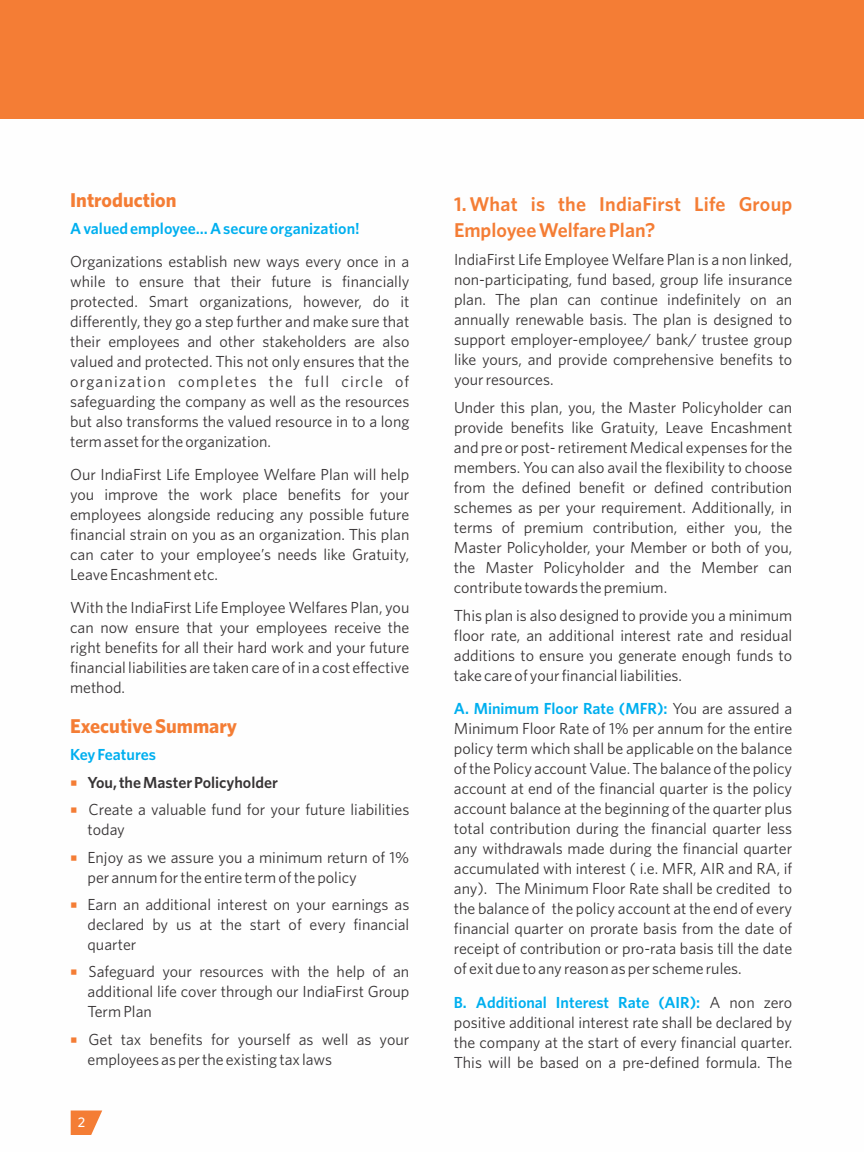
<style>
.page{position:relative;width:864px;height:1152px;background:#fff}
.page>*{position:absolute;margin:0;border:0;box-sizing:border-box;transform-origin:0 0}
.t1{font:600 20px/25.4px "Whitney";color:#f47d35}
.t2{font:700 20px "Whitney";color:#f47d35}
.t3{font:16px/20px "Whitney";color:#373435;text-align:justify}
.t4{font:600 16px "Whitney";color:#00afef}
.t5{font:600 16px "Whitney";color:#373435}
.t6{font:500 14px "Whitney";color:#fefefe}
.s1{color:#f47d35}
.s2{font-weight:600;color:#00afef}
</style>
<div class="page">
<div style="left:0;top:0;width:864px;height:119px;background:#f47d35"></div>
<svg style="left:71px;top:1111px;width:31px;height:24px"></svg>
<p class="t2" style="left:70px;top:192px;width:108px">Introduction</p>
<p class="t4" style="left:70px;top:222px;width:291px">A valued employee… A secure organization!</p>
<p class="t3" style="left:70px;top:252px;width:341px">Organizations establish new ways every once in a while to ensure that their future is financially protected. Smart organizations, however, do it differently, they go a step further and make sure that their employees and other stakeholders are also valued and protected. This not only ensures that the organization completes the full circle of safeguarding the company as well as the resources but also transforms the valued resource in to a long term asset for the organization.</p>
<p class="t3" style="left:70px;top:466px;width:341px">Our IndiaFirst Life Employee Welfare Plan will help you improve the work place benefits for your employees alongside reducing any possible future financial strain on you as an organization. This plan can cater to your employee’s needs like Gratuity, Leave Encashment etc.</p>
<p class="t3" style="left:70px;top:599px;width:341px">With the IndiaFirst Life Employee Welfares Plan, you can now ensure that your employees receive the right benefits for all their hard work and your future financial liabilities are taken care of in a cost effective method.</p>
<p class="t2" style="left:70px;top:719px;width:169px">Executive Summary</p>
<p class="t4" style="left:70px;top:749px;width:87px">Key Features</p>
<p class="t5" style="left:70px;top:776px;width:209px"><span class="s1">○</span> You, the Master Policyholder</p>
<p class="t3" style="left:88px;top:801px;width:323px;text-indent:-17px"><span class="s1">○</span> Create a valuable fund for your future liabilities today</p>
<p class="t3" style="left:88px;top:848px;width:323px;text-indent:-17px"><span class="s1">○</span> Enjoy as we assure you a minimum return of 1% per annum for the entire term of the policy</p>
<p class="t3" style="left:88px;top:896px;width:323px;text-indent:-17px"><span class="s1">○</span> Earn an additional interest on your earnings as declared by us at the start of every financial quarter</p>
<p class="t3" style="left:88px;top:963px;width:323px;text-indent:-17px"><span class="s1">○</span> Safeguard your resources with the help of an additional life cover through our IndiaFirst Group Term Plan</p>
<p class="t3" style="left:88px;top:1030px;width:323px;text-indent:-17px"><span class="s1">○</span> Get tax benefits for yourself as well as your employees as per the existing tax laws</p>
<p class="t6" style="left:78px;top:1117px;width:9px">2</p>
<p class="t1" style="left:454px;top:193px;width:340px">1. What is the IndiaFirst Life Group<br>Employee Welfare Plan?</p>
<p class="t3" style="left:454px;top:251px;width:340px">IndiaFirst Life Employee Welfare Plan is a non linked, non-participating, fund based, group life insurance plan. The plan can continue indefinitely on an annually renewable basis. The plan is designed to support employer-employee/ bank/ trustee group like yours, and provide comprehensive benefits to your resources.</p>
<p class="t3" style="left:454px;top:398px;width:340px">Under this plan, you, the Master Policyholder can provide benefits like Gratuity, Leave Encashment and pre or post- retirement Medical expenses for the members. You can also avail the flexibility to choose from the defined benefit or defined contribution schemes as per your requirement. Additionally, in terms of premium contribution, either you, the Master Policyholder, your Member or both of you, the Master Policyholder and the Member can contribute towards the premium.</p>
<p class="t3" style="left:454px;top:606px;width:340px">This plan is also designed to provide you a minimum floor rate, an additional interest rate and residual additions to ensure you generate enough funds to take care of your financial liabilities.</p>
<p class="t3" style="left:454px;top:700px;width:340px"><span class="s2">A. Minimum Floor Rate (MFR):</span> You are assured a Minimum Floor Rate of 1% per annum for the entire policy term which shall be applicable on the balance of the Policy account Value. The balance of the policy account at end of the financial quarter is the policy account balance at the beginning of the quarter plus total contribution during the financial quarter less any withdrawals made during the financial quarter accumulated with interest ( i.e. MFR, AIR and RA, if any). The Minimum Floor Rate shall be credited to the balance of the policy account at the end of every financial quarter on prorate basis from the date of receipt of contribution or pro-rata basis till the date of exit due to any reason as per scheme rules.</p>
<p class="t3" style="left:454px;top:993px;width:340px"><span class="s2">B. Additional Interest Rate (AIR):</span> A non zero positive additional interest rate shall be declared by the company at the start of every financial quarter.<br>This will be based on a pre-defined formula. The</p>
</div>
